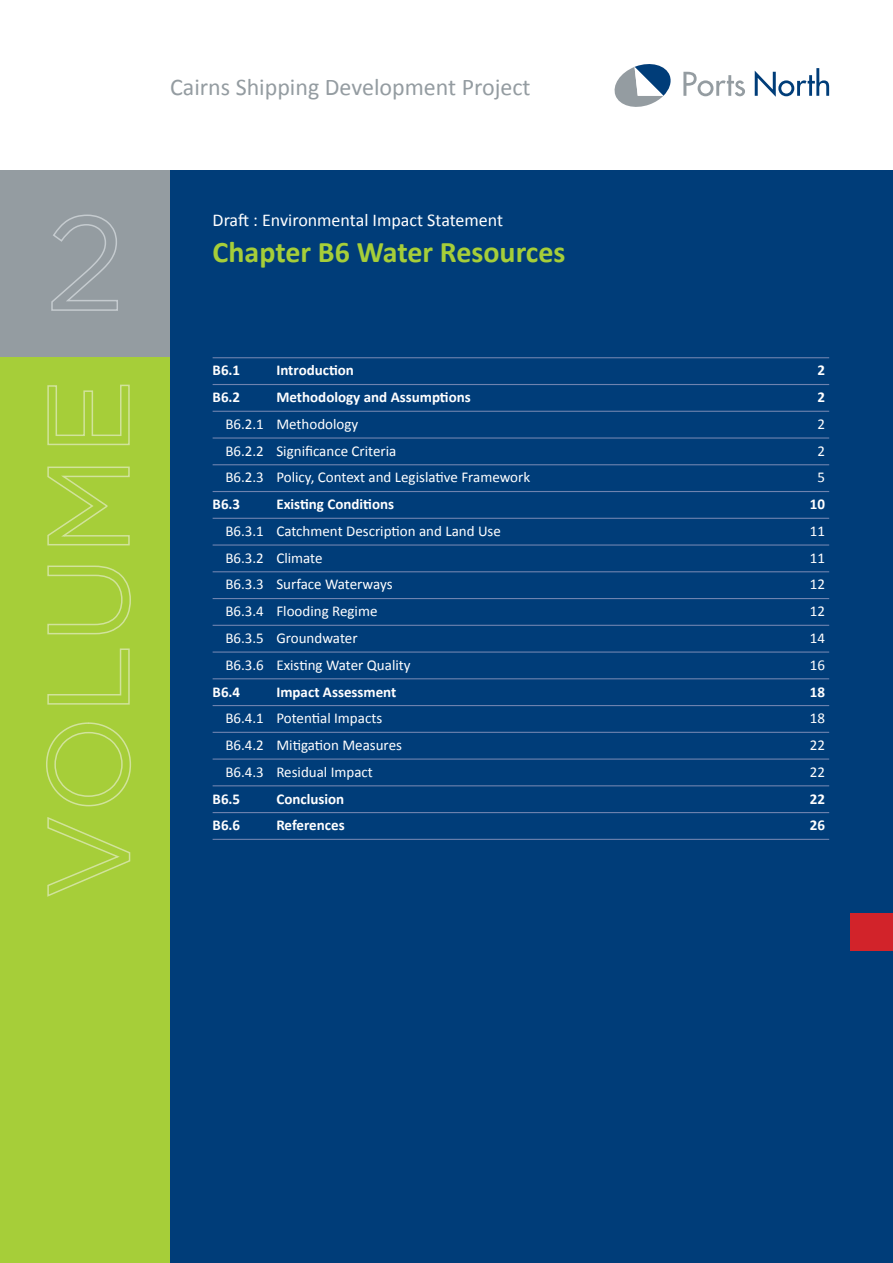
<style>
.page{position:relative;width:893px;height:1263px;background:#fff}
.page>*{position:absolute;margin:0;border:0;box-sizing:border-box;transform-origin:0 0}
.t1{font:700 30px "Calibri";color:#a6ce39}
.t2{font:24px "Calibri";color:#949ca1}
.t3{font:18px "Calibri";color:#fff}
.Chapter_Contents_2{font:15px "Calibri";color:#fff}
.Chapter_Contents_1{font:700 15px "Calibri";color:#fff}
</style>
<div class="page">
<div style="left:0;top:170px;width:170px;height:187px;background:#949ca1"></div>
<div style="left:0;top:357px;width:170px;height:906px;background:#a6ce39"></div>
<div style="left:170px;top:170px;width:723px;height:1093px;background:#003d79"></div>
<svg style="left:755px;top:68px;width:74px;height:29px"></svg>
<svg style="left:683px;top:72px;width:62px;height:24px"></svg>
<svg style="left:614px;top:64px;width:57px;height:43px"></svg>
<div style="left:850px;top:913px;width:43px;height:38px;background:#d2232a"></div>
<hr style="left:213px;top:357px;width:616px;height:1px;background:#6e83af">
<hr style="left:213px;top:384px;width:616px;height:1px;background:#6e83af">
<hr style="left:213px;top:411px;width:616px;height:1px;background:#6e83af">
<hr style="left:213px;top:437px;width:616px;height:2px;background:#6e83af">
<hr style="left:213px;top:464px;width:616px;height:1px;background:#6e83af">
<hr style="left:213px;top:491px;width:616px;height:1px;background:#6e83af">
<hr style="left:213px;top:518px;width:616px;height:1px;background:#6e83af">
<hr style="left:213px;top:544px;width:616px;height:2px;background:#6e83af">
<hr style="left:213px;top:571px;width:616px;height:1px;background:#6e83af">
<hr style="left:213px;top:598px;width:616px;height:1px;background:#6e83af">
<hr style="left:213px;top:625px;width:616px;height:1px;background:#6e83af">
<hr style="left:213px;top:651px;width:616px;height:2px;background:#6e83af">
<hr style="left:213px;top:678px;width:616px;height:1px;background:#6e83af">
<hr style="left:213px;top:705px;width:616px;height:1px;background:#6e83af">
<hr style="left:213px;top:732px;width:616px;height:1px;background:#6e83af">
<hr style="left:213px;top:758px;width:616px;height:2px;background:#6e83af">
<hr style="left:213px;top:785px;width:616px;height:1px;background:#6e83af">
<hr style="left:213px;top:812px;width:616px;height:1px;background:#6e83af">
<hr style="left:213px;top:839px;width:616px;height:1px;background:#6e83af">
<svg style="left:51px;top:214px;width:67px;height:97px"></svg>
<svg style="left:47px;top:817px;width:84px;height:80px"></svg>
<svg style="left:46px;top:722px;width:85px;height:85px"></svg>
<svg style="left:47px;top:648px;width:83px;height:57px"></svg>
<svg style="left:47px;top:565px;width:84px;height:70px"></svg>
<svg style="left:47px;top:466px;width:83px;height:80px"></svg>
<svg style="left:47px;top:384px;width:83px;height:62px"></svg>
<p class="t2" style="left:170px;top:71px;width:362px">Cairns Shipping Development Project</p>
<p class="t3" style="left:213px;top:209px;width:292px">Draft : Environmental Impact Statement</p>
<p class="t1" style="left:213px;top:233px;width:354px">Chapter B6 Water Resources</p>
<p class="Chapter_Contents_1" style="left:213px;top:361px;width:29px">B6.1</p>
<p class="Chapter_Contents_1" style="left:276px;top:361px;width:79px">Introduction</p>
<p class="Chapter_Contents_1" style="left:817px;top:361px;width:9px">2</p>
<p class="Chapter_Contents_1" style="left:213px;top:388px;width:29px">B6.2</p>
<p class="Chapter_Contents_1" style="left:276px;top:388px;width:196px">Methodology and Assumptions</p>
<p class="Chapter_Contents_1" style="left:817px;top:388px;width:9px">2</p>
<p class="Chapter_Contents_2" style="left:225px;top:414px;width:135px">B6.2.1 Methodology</p>
<p class="Chapter_Contents_2" style="left:817px;top:414px;width:9px">2</p>
<p class="Chapter_Contents_2" style="left:225px;top:441px;width:173px">B6.2.2 Significance Criteria</p>
<p class="Chapter_Contents_2" style="left:817px;top:441px;width:9px">2</p>
<p class="Chapter_Contents_2" style="left:225px;top:468px;width:306px">B6.2.3 Policy, Context and Legislative Framework</p>
<p class="Chapter_Contents_2" style="left:817px;top:468px;width:9px">5</p>
<p class="Chapter_Contents_1" style="left:213px;top:495px;width:29px">B6.3</p>
<p class="Chapter_Contents_1" style="left:276px;top:495px;width:119px">Existing Conditions</p>
<p class="Chapter_Contents_1" style="left:810px;top:495px;width:17px">10</p>
<p class="Chapter_Contents_2" style="left:225px;top:521px;width:277px">B6.3.1 Catchment Description and Land Use</p>
<p class="Chapter_Contents_2" style="left:810px;top:521px;width:17px">11</p>
<p class="Chapter_Contents_2" style="left:225px;top:548px;width:99px">B6.3.2 Climate</p>
<p class="Chapter_Contents_2" style="left:810px;top:548px;width:17px">11</p>
<p class="Chapter_Contents_2" style="left:225px;top:575px;width:169px">B6.3.3 Surface Waterways</p>
<p class="Chapter_Contents_2" style="left:810px;top:575px;width:17px">12</p>
<p class="Chapter_Contents_2" style="left:225px;top:602px;width:154px">B6.3.4 Flooding Regime</p>
<p class="Chapter_Contents_2" style="left:810px;top:602px;width:17px">12</p>
<p class="Chapter_Contents_2" style="left:225px;top:628px;width:134px">B6.3.5 Groundwater</p>
<p class="Chapter_Contents_2" style="left:810px;top:628px;width:17px">14</p>
<p class="Chapter_Contents_2" style="left:225px;top:655px;width:187px">B6.3.6 Existing Water Quality</p>
<p class="Chapter_Contents_2" style="left:810px;top:655px;width:17px">16</p>
<p class="Chapter_Contents_1" style="left:213px;top:682px;width:29px">B6.4</p>
<p class="Chapter_Contents_1" style="left:276px;top:682px;width:121px">Impact Assessment</p>
<p class="Chapter_Contents_1" style="left:810px;top:682px;width:17px">18</p>
<p class="Chapter_Contents_2" style="left:225px;top:709px;width:158px">B6.4.1 Potential Impacts</p>
<p class="Chapter_Contents_2" style="left:810px;top:709px;width:17px">18</p>
<p class="Chapter_Contents_2" style="left:225px;top:735px;width:178px">B6.4.2 Mitigation Measures</p>
<p class="Chapter_Contents_2" style="left:810px;top:735px;width:17px">22</p>
<p class="Chapter_Contents_2" style="left:225px;top:762px;width:149px">B6.4.3 Residual Impact</p>
<p class="Chapter_Contents_2" style="left:810px;top:762px;width:17px">22</p>
<p class="Chapter_Contents_1" style="left:213px;top:789px;width:29px">B6.5</p>
<p class="Chapter_Contents_1" style="left:276px;top:789px;width:69px">Conclusion</p>
<p class="Chapter_Contents_1" style="left:810px;top:789px;width:17px">22</p>
<p class="Chapter_Contents_1" style="left:213px;top:816px;width:29px">B6.6</p>
<p class="Chapter_Contents_1" style="left:276px;top:816px;width:70px">References</p>
<p class="Chapter_Contents_1" style="left:810px;top:816px;width:17px">26</p>
</div>
